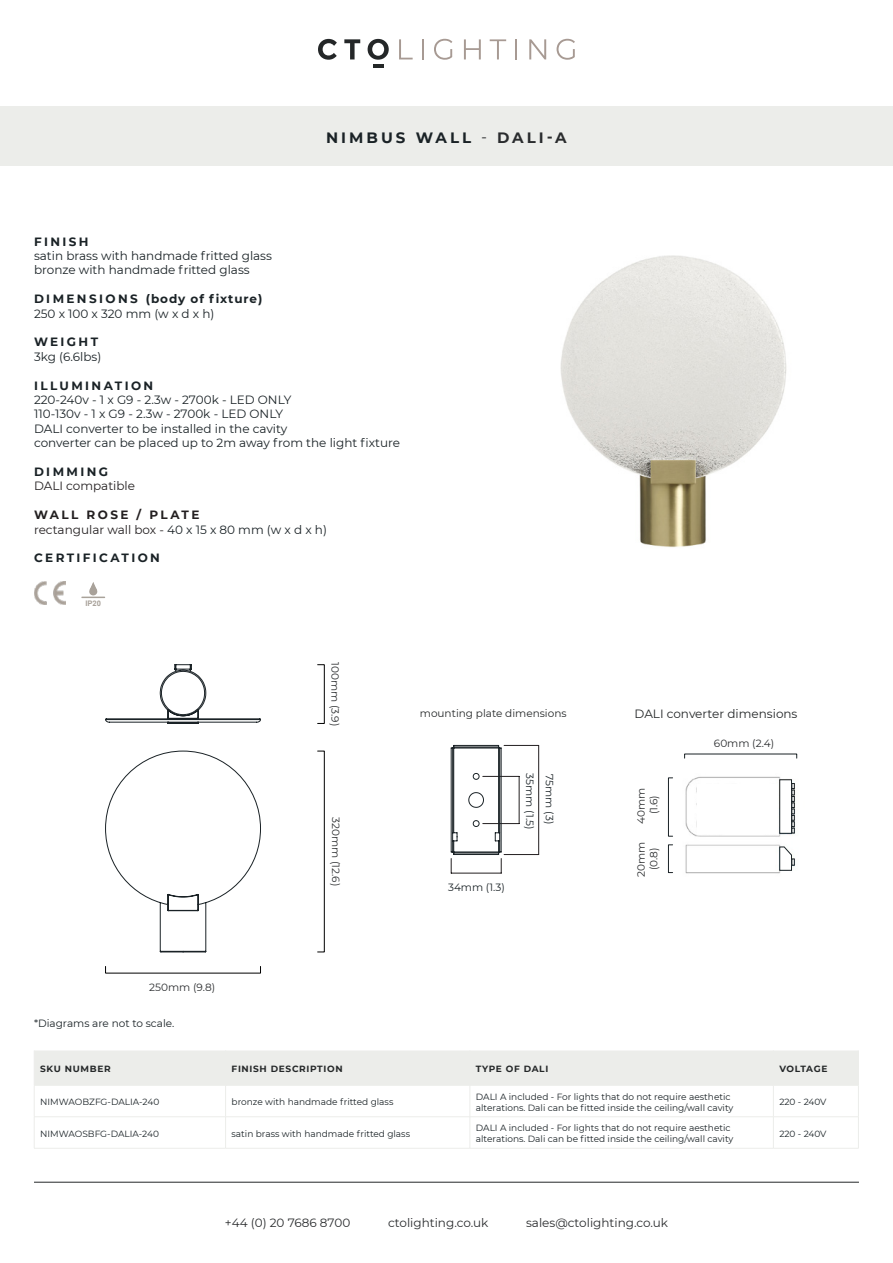
<style>
.page{position:relative;width:893px;height:1263px;background:#fff}
.page>*{position:absolute;margin:0;border:0;box-sizing:border-box;transform-origin:0 0}
.t1{font:700 15px "Montserrat";letter-spacing:.2em;color:#1a2226}
.t2{font:12px/14.4px "Montserrat";color:#1a2226}
.t3{font:12px/14.4px "Montserrat";color:#231f20}
.t4{font:12px "Montserrat";color:#2a2c2e}
.t5{font:700 12px "Montserrat";letter-spacing:.2em;color:#1a2226}
.t6{font:700 12px "Montserrat";letter-spacing:.155em;color:#1a2226}
.t7{font:12px "Montserrat";color:#242728}
.t8{font:10.5px/12.6px "Montserrat";color:#2a2c2e;text-align:center}
.t9{font:10.5px "Montserrat";color:#1a2226}
.t10{font:10.5px "Montserrat";color:#242728}
.t11{font:9px/10.8px "Montserrat";color:#1a2226}
.t12{font:700 9px "Montserrat";letter-spacing:.075em;color:#242728}
.t13{font:700 7.65px "Arial";color:#a9a29a}
.s1{font-weight:400;color:#2a2c2e}
.s2{color:#2a2c2e}
.s3{font-weight:700}
.s4{color:#1a2226}
</style>
<div class="page">
<hr style="left:34px;top:1182px;width:825px;height:1px;background:#242728">
<hr style="left:373px;top:64px;width:11px;height:4px;background:#242728">
<svg style="left:318px;top:39px;width:19px;height:21px"></svg>
<svg style="left:344px;top:39px;width:16px;height:20px"></svg>
<svg style="left:368px;top:39px;width:21px;height:21px"></svg>
<hr style="left:422px;top:39px;width:2px;height:20px;background:#a79a93">
<svg style="left:434px;top:39px;width:18px;height:21px"></svg>
<svg style="left:464px;top:39px;width:17px;height:20px"></svg>
<svg style="left:490px;top:39px;width:16px;height:20px"></svg>
<hr style="left:515px;top:39px;width:2px;height:20px;background:#a79a93">
<svg style="left:529px;top:39px;width:17px;height:20px"></svg>
<svg style="left:557px;top:39px;width:18px;height:21px"></svg>
<svg style="left:399px;top:39px;width:14px;height:20px"></svg>
<div style="left:0;top:106px;width:893px;height:60px;background:#ecedea"></div>
<img style="left:560px;top:255px;width:227px;height:293px">
<div style="left:35px;top:1050px;width:823px;height:35px;background:#ecedea"></div>
<hr style="left:34px;top:1050px;width:1px;height:35px;background:#ecedea">
<hr style="left:225px;top:1050px;width:1px;height:35px;background:#ecedea">
<hr style="left:470px;top:1050px;width:1px;height:35px;background:#ecedea">
<hr style="left:773px;top:1050px;width:1px;height:35px;background:#ecedea">
<hr style="left:858px;top:1050px;width:1px;height:35px;background:#ecedea">
<hr style="left:34px;top:1085px;width:192px;height:1px;background:#ecedea">
<hr style="left:34px;top:1085px;width:1px;height:31px;background:#ecedea">
<hr style="left:226px;top:1085px;width:244px;height:1px;background:#ecedea">
<hr style="left:225px;top:1085px;width:1px;height:31px;background:#ecedea">
<hr style="left:470px;top:1085px;width:303px;height:1px;background:#ecedea">
<hr style="left:470px;top:1085px;width:1px;height:31px;background:#ecedea">
<hr style="left:773px;top:1085px;width:86px;height:1px;background:#ecedea">
<hr style="left:773px;top:1085px;width:1px;height:31px;background:#ecedea">
<hr style="left:858px;top:1085px;width:1px;height:31px;background:#ecedea">
<hr style="left:34px;top:1116px;width:192px;height:1px;background:#ecedea">
<hr style="left:34px;top:1117px;width:1px;height:31px;background:#ecedea">
<hr style="left:226px;top:1116px;width:244px;height:1px;background:#ecedea">
<hr style="left:225px;top:1117px;width:1px;height:31px;background:#ecedea">
<hr style="left:470px;top:1116px;width:303px;height:1px;background:#ecedea">
<hr style="left:470px;top:1117px;width:1px;height:31px;background:#ecedea">
<hr style="left:773px;top:1116px;width:86px;height:1px;background:#ecedea">
<hr style="left:773px;top:1117px;width:1px;height:31px;background:#ecedea">
<hr style="left:858px;top:1117px;width:1px;height:31px;background:#ecedea">
<hr style="left:34px;top:1148px;width:192px;height:1px;background:#ecedea">
<hr style="left:226px;top:1148px;width:244px;height:1px;background:#ecedea">
<hr style="left:470px;top:1148px;width:303px;height:1px;background:#ecedea">
<hr style="left:773px;top:1148px;width:86px;height:1px;background:#ecedea">
<div style="left:317px;top:664px;width:8px;height:60px;border:1px solid #000"></div>
<div style="left:317px;top:751px;width:8px;height:201px;border:1px solid #000"></div>
<svg style="left:105px;top:664px;width:156px;height:60px"></svg>
<svg style="left:105px;top:750px;width:156px;height:203px"></svg>
<img style="left:34px;top:582px;width:32px;height:23px">
<svg style="left:81px;top:582px;width:24px;height:16px"></svg>
<hr style="left:451px;top:873px;width:50px;height:1px;background:#231f20">
<hr style="left:519px;top:776px;width:1px;height:47px;background:#231f20">
<hr style="left:483px;top:776px;width:36px;height:1px;background:#231f20">
<hr style="left:483px;top:823px;width:36px;height:1px;background:#231f20">
<hr style="left:538px;top:745px;width:1px;height:109px;background:#231f20">
<hr style="left:504px;top:745px;width:35px;height:1px;background:#231f20">
<hr style="left:504px;top:854px;width:35px;height:1px;background:#231f20">
<svg style="left:450px;top:745px;width:52px;height:128px"></svg>
<img style="left:685px;top:776px;width:111px;height:98px">
<div style="left:697px;top:784px;width:80px;height:49px;background:#fff"></div>
<div style="left:668px;top:777px;width:5px;height:59px;border:1px solid #1a2226"></div>
<div style="left:668px;top:844px;width:5px;height:29px;border:1px solid #1a2226"></div>
<div style="left:779px;top:779px;width:13px;height:54px;background:#fff;border:1px solid #1a2226"></div>
<svg style="left:792px;top:783px;width:2px;height:50px"></svg>
<svg style="left:779px;top:846px;width:15px;height:25px"></svg>
<h1 class="t1" style="left:326px;top:127px;width:242px">NIMBUS WALL <span class="s1">-</span> <span class="s2">DALI-A</span></h1>
<h2 class="t5" style="left:34px;top:233px;width:56px">FINISH</h2>
<h2 class="t2" style="left:34px;top:248px;width:240px">satin brass with handmade fritted glass bronze with handmade fritted glass</h2>
<h2 class="t6" style="left:34px;top:290px;width:230px">DIMENSIONS (body of fixture)</h2>
<h2 class="t2" style="left:34px;top:306px;width:182px">250 x 100 x 320 mm (w x d x h)</h2>
<h2 class="t5" style="left:34px;top:333px;width:66px">WEIGHT</h2>
<h2 class="t2" style="left:34px;top:349px;width:69px">3kg (6.6lbs)</h2>
<h2 class="t5" style="left:34px;top:377px;width:121px">ILLUMINATION</h2>
<h2 class="t2" style="left:34px;top:392px;width:367px">220-240v - 1 x G9 - 2.3w - 2700k - LED ONLY<br>110-130v - 1 x G9 - 2.3w - 2700k - LED ONLY<br>DALI converter to be installed in the cavity<br>converter can be placed up to 2m away from the light fixture</h2>
<h2 class="t5" style="left:34px;top:463px;width:76px">DIMMING</h2>
<h2 class="t3" style="left:34px;top:478px;width:103px">DALI compatible</h2>
<h2 class="t3" style="left:34px;top:507px;width:294px"><span class="s3">WALL ROSE / PLATE<br></span>rectangular wall box - <span class="s4">40 x 15 x 80 mm (w x d x h)</span></h2>
<h2 class="t5" style="left:34px;top:549px;width:127px">CERTIFICATION</h2>
<p class="t13" style="left:85px;top:598px;width:17px">IP20</p>
<p class="t8" style="left:149px;top:980px;width:68px">250mm (9.8)</p>
<p class="t8" style="left:342px;top:662px;width:66px;rotate:90deg">100mm (3.9)</p>
<p class="t8" style="left:343px;top:817px;width:71px;rotate:90deg">320mm (12.6)</p>
<p class="t10" style="left:420px;top:706px;width:148px">mounting plate dimensions</p>
<h2 class="t7" style="left:635px;top:706px;width:164px">DALI converter dimensions</h2>
<p class="t8" style="left:714px;top:737px;width:62px">60mm (2.4)</p>
<p class="t8" style="left:634px;top:824px;width:38px;rotate:-90deg">40mm (1.6)</p>
<p class="t8" style="left:634px;top:876px;width:37px;rotate:-90deg">20mm (0.8)</p>
<p class="t9" style="left:537px;top:773px;width:57px;rotate:90deg">35mm (1.5)</p>
<p class="t9" style="left:557px;top:774px;width:51px;rotate:90deg">75mm (3)</p>
<p class="t9" style="left:448px;top:879px;width:58px">34mm (1.3)</p>
<p class="t9" style="left:34px;top:1015px;width:142px">*Diagrams are not to scale.</p>
<p class="t12" style="left:40px;top:1062px;width:72px">SKU NUMBER</p>
<p class="t12" style="left:232px;top:1062px;width:113px">FINISH DESCRIPTION</p>
<p class="t12" style="left:476px;top:1062px;width:74px">TYPE OF DALI</p>
<p class="t12" style="left:779px;top:1062px;width:50px">VOLTAGE</p>
<p class="t11" style="left:40px;top:1096px;width:121px">NIMWAOBZFG-DALIA-240</p>
<p class="t11" style="left:232px;top:1096px;width:163px">bronze with handmade fritted glass</p>
<p class="t11" style="left:476px;top:1091px;width:259px">DALI A included - For lights that do not require aesthetic alterations. Dali can be fitted inside the ceiling/wall cavity</p>
<p class="t11" style="left:779px;top:1096px;width:49px">220 - 240V</p>
<p class="t11" style="left:40px;top:1128px;width:120px">NIMWAOSBFG-DALIA-240</p>
<p class="t11" style="left:232px;top:1128px;width:180px">satin brass with handmade fritted glass</p>
<p class="t11" style="left:476px;top:1122px;width:259px">DALI A included - For lights that do not require aesthetic alterations. Dali can be fitted inside the ceiling/wall cavity</p>
<p class="t11" style="left:779px;top:1128px;width:49px">220 - 240V</p>
<h2 class="t4" style="left:225px;top:1214px;width:127px">+44 (0) 20 7686 8700</h2>
<h2 class="t4" style="left:388px;top:1214px;width:102px">ctolighting.co.uk</h2>
<h2 class="t4" style="left:526px;top:1214px;width:143px">sales@ctolighting.co.uk</h2>
</div>
